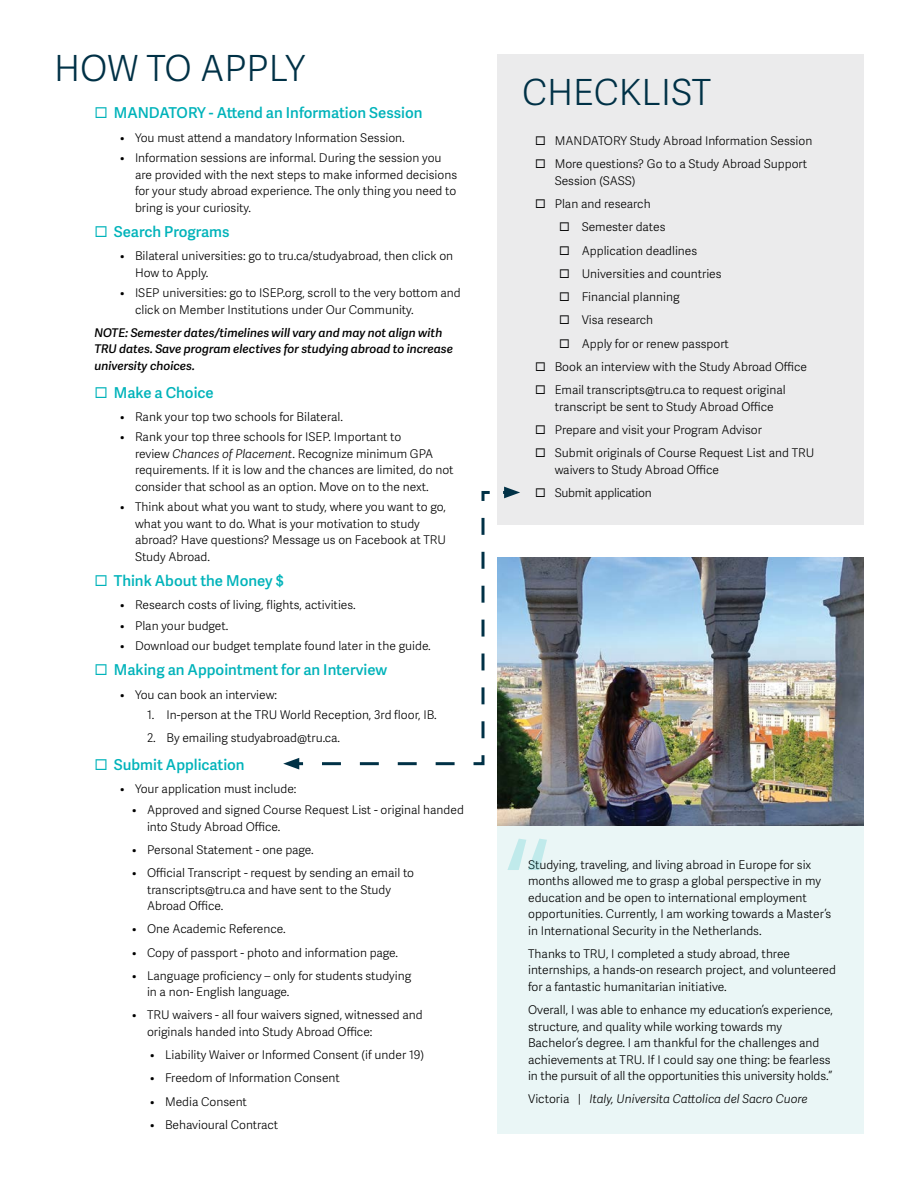
<style>
.page{position:relative;width:918px;height:1188px;background:#fff}
.page>*{position:absolute;margin:0;border:0;box-sizing:border-box;transform-origin:0 0}
.t1{font:300 144px "Adelle Sans";color:#00b3ba}
.t2{font:300 36px "Adelle Sans";color:#003146}
.t3{font:600 15px "Adelle Sans";color:#00b3ba}
.t4{font:300 12px/16.5px "Adelle Sans";color:#000}
.t5{font:italic 600 12px/16.5px "Adelle Sans";color:#000}
.t6{font:italic 300 12px "Adelle Sans";color:#000}
.t7{font:300 12px/23.2px "Adelle Sans";letter-spacing:-.02em;color:#000}
.s1{font-style:italic}
.s2{font-style:normal}
</style>
<div class="page">
<div style="left:498px;top:826px;width:366px;height:308px;background:#eaf6f6"></div>
<div style="left:498px;top:54px;width:366px;height:471px;background:#ebebec"></div>
<img style="left:498px;top:558px;width:366px;height:268px">
<svg style="left:299px;top:489px;width:214px;height:278px"></svg>
<svg style="left:504px;top:487px;width:16px;height:11px"></svg>
<svg style="left:283px;top:758px;width:16px;height:12px"></svg>
<h2 class="t2" style="left:54px;top:43px;width:253px">HOW TO APPLY</h2>
<p class="t3" style="left:94px;top:102px;width:330px">◻ MANDATORY - Attend an Information Session</p>
<p class="t4" style="left:120px;top:129px;width:286px">• You must attend a mandatory Information Session.</p>
<p class="t4" style="left:135px;top:149px;width:324px;text-indent:-15px">• Information sessions are informal. During the session you are provided with the next steps to make informed decisions for your study abroad experience. The only thing you need to bring is your curiosity.</p>
<p class="t3" style="left:94px;top:221px;width:137px">◻ Search Programs</p>
<p class="t4" style="left:135px;top:247px;width:320px;text-indent:-15px">• Bilateral universities: go to tru.ca/studyabroad, then click on<br>How to Apply.</p>
<p class="t4" style="left:135px;top:284px;width:327px;text-indent:-15px">• ISEP universities: go to ISEP.org, scroll to the very bottom and click on Member Institutions under Our Community.</p>
<p class="t5" style="left:94px;top:324px;width:360px">NOTE: Semester dates/timelines will vary and may not align with<br>TRU dates. Save program electives for studying abroad to increase university choices.</p>
<p class="t3" style="left:94px;top:381px;width:121px">◻ Make a Choice</p>
<p class="t4" style="left:120px;top:408px;width:224px">• Rank your top two schools for Bilateral.</p>
<p class="t4" style="left:135px;top:429px;width:320px;text-indent:-15px">• Rank your top three schools for ISEP. Important to<br>review <span class="s1">Chances of Placement</span>. Recognize minimum GPA requirements. If it is low and the chances are limited, do not consider that school as an option. Move on to the next.</p>
<p class="t4" style="left:135px;top:499px;width:313px;text-indent:-15px">• Think about what you want to study, where you want to go, what you want to do. What is your motivation to study abroad? Have questions? Message us on Facebook at TRU Study Abroad.</p>
<p class="t3" style="left:94px;top:570px;width:191px">◻ Think About the Money $</p>
<p class="t4" style="left:120px;top:596px;width:237px">• Research costs of living, flights, activities.</p>
<p class="t4" style="left:120px;top:617px;width:110px">• Plan your budget.</p>
<p class="t4" style="left:120px;top:637px;width:312px">• Download our budget template found later in the guide.</p>
<p class="t3" style="left:94px;top:659px;width:294px">◻ Making an Appointment for an Interview</p>
<p class="t4" style="left:120px;top:686px;width:159px">• You can book an interview:</p>
<p class="t4" style="left:147px;top:706px;width:291px">1. In-person at the TRU World Reception, 3rd floor, IB.</p>
<p class="t4" style="left:147px;top:730px;width:195px">2. By emailing studyabroad@tru.ca.</p>
<p class="t3" style="left:94px;top:754px;width:152px">◻ Submit Application</p>
<p class="t4" style="left:120px;top:781px;width:178px">• Your application must include:</p>
<p class="t4" style="left:147px;top:801px;width:318px;text-indent:-15px">• Approved and signed Course Request List - original handed into Study Abroad Office.</p>
<p class="t4" style="left:132px;top:841px;width:183px">• Personal Statement - one page.</p>
<p class="t4" style="left:147px;top:864px;width:269px;text-indent:-15px">• Official Transcript - request by sending an email to transcripts@tru.ca and have sent to the Study<br>Abroad Office.</p>
<p class="t4" style="left:132px;top:920px;width:155px">• One Academic Reference.</p>
<p class="t4" style="left:132px;top:944px;width:267px">• Copy of passport - photo and information page.</p>
<p class="t4" style="left:147px;top:967px;width:266px;text-indent:-15px">• Language proficiency – only for students studying in a non- English language.</p>
<p class="t4" style="left:147px;top:1007px;width:277px;text-indent:-15px">• TRU waivers - all four waivers signed, witnessed and originals handed into Study Abroad Office:</p>
<p class="t4" style="left:150px;top:1046px;width:276px">• Liability Waiver or Informed Consent (if under 19)</p>
<p class="t4" style="left:150px;top:1070px;width:191px">• Freedom of Information Consent</p>
<p class="t4" style="left:150px;top:1093px;width:98px">• Media Consent</p>
<p class="t4" style="left:150px;top:1116px;width:130px">• Behavioural Contract</p>
<h2 class="t2" style="left:522px;top:67px;width:190px">CHECKLIST</h2>
<p class="t4" style="left:555px;top:129px;width:259px;line-height:23.2px">MANDATORY Study Abroad Information Session<br>More questions? Go to a Study Abroad Support</p>
<p class="t4" style="left:555px;top:172px;width:82px">Session (SASS)</p>
<p class="t4" style="left:555px;top:195px;width:98px">Plan and research</p>
<p class="t4" style="left:582px;top:218px;width:85px">Semester dates</p>
<p class="t4" style="left:582px;top:242px;width:117px">Application deadlines</p>
<p class="t4" style="left:582px;top:265px;width:141px">Universities and countries</p>
<p class="t4" style="left:582px;top:288px;width:99px">Financial planning</p>
<p class="t4" style="left:582px;top:311px;width:73px">Visa research</p>
<p class="t4" style="left:582px;top:335px;width:149px">Apply for or renew passport</p>
<p class="t4" style="left:555px;top:358px;width:254px">Book an interview with the Study Abroad Office</p>
<p class="t4" style="left:555px;top:381px;width:233px">Email transcripts@tru.ca to request original</p>
<p class="t4" style="left:555px;top:394px;width:261px;line-height:23.2px">transcript be sent to Study Abroad Office<br>Prepare and visit your Program Advisor<br>Submit originals of Course Request List and TRU</p>
<p class="t7" style="left:555px;top:457px;width:166px">waivers to Study Abroad Office<br>Submit application</p>
<h1 class="t1" style="left:502px;top:797px;width:48px">“</h1>
<p class="t4" style="left:528px;top:856px;width:305px">Studying, traveling, and living abroad in Europe for six months allowed me to grasp a global perspective in my education and be open to international employment opportunities. Currently, I am working towards a Master’s in International Security in the Netherlands.</p>
<p class="t4" style="left:528px;top:945px;width:309px">Thanks to TRU, I completed a study abroad, three internships, a hands-on research project, and volunteered for a fantastic humanitarian initiative.</p>
<p class="t4" style="left:528px;top:1001px;width:306px">Overall, I was able to enhance my education’s experience, structure, and quality while working towards my Bachelor’s degree. I am thankful for the challenges and achievements at TRU. If I could say one thing: be fearless in the pursuit of all the opportunities this university holds.”</p>
<p class="t6" style="left:528px;top:1091px;width:281px"><span class="s2">Victoria |</span> Italy, Universita Cattolica del Sacro Cuore</p>
</div>
